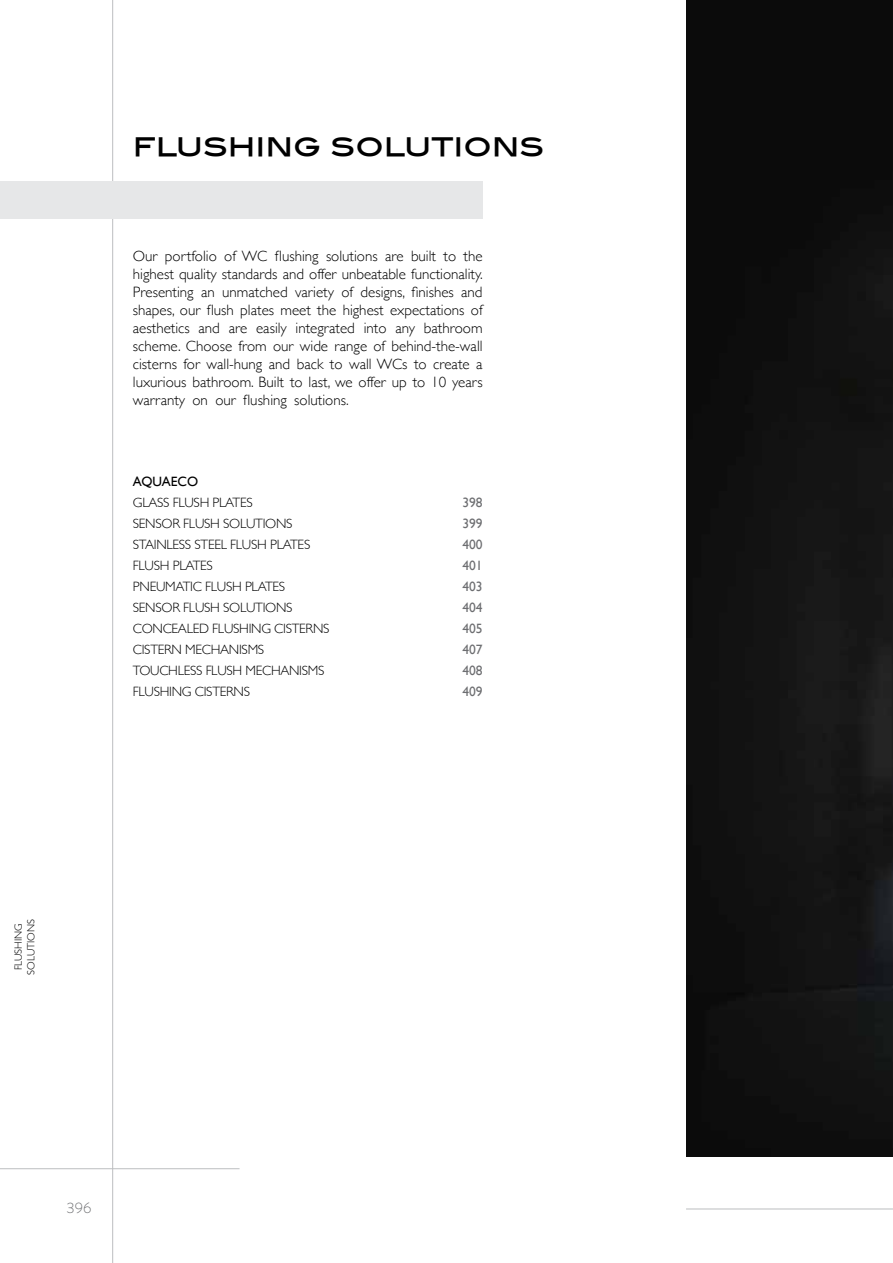
<style>
.page{position:relative;width:893px;height:1263px;background:#fff}
.page>*{position:absolute;margin:0;border:0;box-sizing:border-box;transform-origin:0 0}
.t1{font:30px "Blair Md ITCTT Medium";color:#000}
.t2{font:300 15px/18px "Gill Sans";color:#000;text-align:justify}
.t3{font:300 15px "Brandon Grotesque";color:#6d6e71}
.t4{font:300 13.5px/21px "Gill Sans";letter-spacing:-.02em;color:#000}
.t5{font:13.5px/21px "Gill Sans";color:#6d6e71;text-align:justify}
.t6{font:13.5px "Gill Sans";color:#000}
.t7{font:300 10.5px/12.6px "Gill Sans";color:#000;text-align:center}
</style>
<div class="page">
<hr style="left:112px;top:0;width:1px;height:1263px;background:#bcbec0">
<hr style="left:0;top:1168px;width:240px;height:1px;background:#bcbec0">
<hr style="left:686px;top:1208px;width:207px;height:1px;background:#bcbec0">
<div style="left:0;top:181px;width:483px;height:38px;background:#e6e7e8"></div>
<img style="left:686px;top:0;width:207px;height:1157px">
<p class="t7" style="left:12px;top:975px;width:57px;rotate:-90deg">FLUSHING<br>SOLUTIONS</p>
<h1 class="t1" style="left:133px;top:127px;width:413px">FLUSHING SOLUTIONS</h1>
<p class="t2" style="left:133px;top:247px;width:351px">Our portfolio of WC flushing solutions are built to the highest quality standards and offer unbeatable functionality.<br>Presenting an unmatched variety of designs, finishes and shapes, our flush plates meet the highest expectations of aesthetics and are easily integrated into any bathroom scheme. Choose from our wide range of behind-the-wall cisterns for wall-hung and back to wall WCs to create a luxurious bathroom. Built to last, we offer up to 10 years warranty on our flushing solutions.</p>
<p class="t6" style="left:133px;top:474px;width:67px">AQUAECO</p>
<p class="t4" style="left:133px;top:492px;width:198px">GLASS FLUSH PLATES<br>SENSOR FLUSH SOLUTIONS<br>STAINLESS STEEL FLUSH PLATES<br>FLUSH PLATES<br>PNEUMATIC FLUSH PLATES<br>SENSOR FLUSH SOLUTIONS<br>CONCEALED FLUSHING CISTERNS<br>CISTERN MECHANISMS<br>TOUCHLESS FLUSH MECHANISMS<br>FLUSHING CISTERNS</p>
<p class="t5" style="left:462px;top:492px;width:22px">398<br>399<br>400<br>401<br>403<br>404<br>405<br>407<br>408<br>409</p>
<p class="t3" style="left:67px;top:1197px;width:26px">396</p>
</div>
